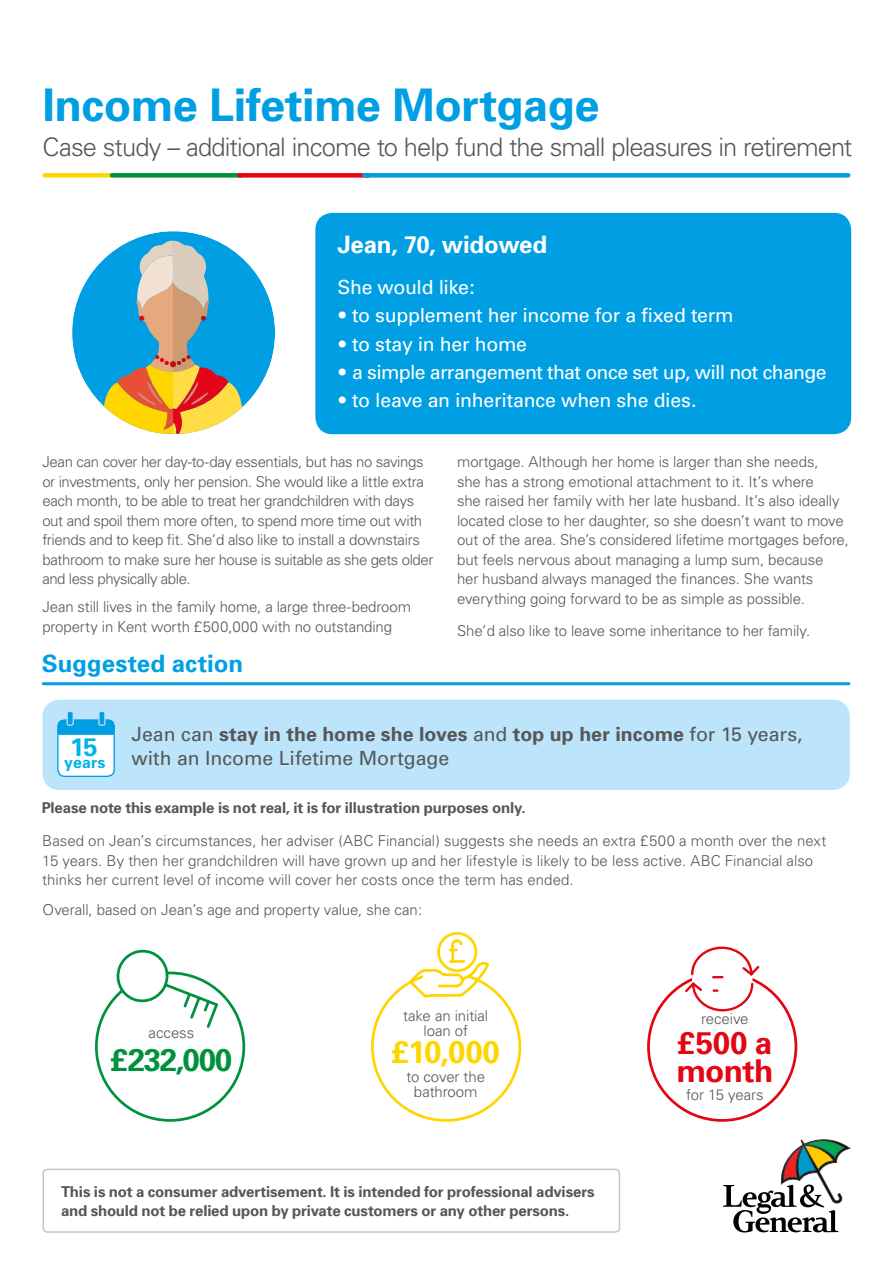
<style>
.page{position:relative;width:893px;height:1263px;background:#fff}
.page>*{position:absolute;margin:0;border:0;box-sizing:border-box;transform-origin:0 0}
.t1{font:700 45px "Univers";letter-spacing:-.01em;color:#009fe3}
.t2{font:700 31.35px/27.3px "Univers";letter-spacing:-.02em;color:#e30613}
.t3{font:700 31.35px "Univers";letter-spacing:-.045em;color:#00913e}
.t4{font:700 31.35px "Univers";color:#ffd500}
.t5{font:300 25.5px "Univers";letter-spacing:-.035em;color:#575756}
.t6{font:700 25.35px "Univers";color:#00b1eb}
.t7{font:700 24px "Univers";letter-spacing:-.01em;color:#fff}
.t8{font:700 24px "Univers";color:#009fe3}
.t9{font:19.5px "Univers";letter-spacing:-.015em;color:#fff}
.t10{font:19.5px/24px "Univers";color:#575756}
.t11{font:700 15.9px "Univers";letter-spacing:.01em;color:#00b1eb}
.t12{font:300 15px/19.5px "Univers";letter-spacing:-.01em;color:#575756}
.t13{font:700 15px/19.5px "Univers";letter-spacing:-.01em;color:#575756}
.s1{font-weight:900}
.s2{font-weight:700}
</style>
<div class="page">
<hr style="left:43px;top:682px;width:806px;height:3px;background:#009fe3">
<div style="left:315px;top:213px;width:536px;height:221px;background:#009fe3;border-radius:17px"></div>
<div style="left:45px;top:173px;width:69px;height:5px;background:#ffd600"></div>
<div style="left:112px;top:173px;width:130px;height:5px;background:#00913d"></div>
<div style="left:239px;top:173px;width:130px;height:5px;background:#e30512"></div>
<div style="left:364px;top:173px;width:484px;height:5px;background:#009ee3"></div>
<svg style="left:72px;top:231px;width:203px;height:203px"></svg>
<div style="left:43px;top:700px;width:807px;height:90px;background:#bce4fa;border-radius:17px"></div>
<div style="left:58px;top:720px;width:56px;height:56px;background:#fff;border-radius:7px"></div>
<div style="left:57px;top:719px;width:58px;height:58px;border:1px solid #009fe3;border-radius:7px"></div>
<svg style="left:58px;top:720px;width:56px;height:15px"></svg>
<div style="left:67px;top:711px;width:6px;height:14px;background:#009fe3;border-radius:2px"></div>
<div style="left:67px;top:711px;width:7px;height:15px;border:1px solid #bce4fa;border-radius:2px"></div>
<div style="left:99px;top:711px;width:6px;height:14px;background:#009fe3;border-radius:2px"></div>
<div style="left:98px;top:711px;width:8px;height:15px;border:1px solid #bce4fa;border-radius:2px"></div>
<svg style="left:115px;top:949px;width:105px;height:79px"></svg>
<svg style="left:407px;top:932px;width:84px;height:66px"></svg>
<svg style="left:683px;top:946px;width:78px;height:66px"></svg>
<div style="left:43px;top:1168px;width:577px;height:65px;border:2px solid #c6c6c6;border-radius:4px"></div>
<svg style="left:723px;top:1140px;width:127px;height:92px"></svg>
<h1 class="t1" style="left:43px;top:78px;width:558px">Income Lifetime Mortgage</h1>
<h2 class="t5" style="left:43px;top:132px;width:811px">Case study – additional income to help fund the small pleasures in retirement</h2>
<p class="t7" style="left:337px;top:230px;width:211px">Jean, 70, widowed</p>
<p class="t9" style="left:337px;top:276px;width:139px">She would like:</p>
<p class="t9" style="left:337px;top:304px;width:398px"><span class="s1">•</span> to supplement her income for a fixed term</p>
<p class="t9" style="left:337px;top:332px;width:191px"><span class="s1">•</span> to stay in her home</p>
<p class="t9" style="left:337px;top:361px;width:491px"><span class="s1">•</span> a simple arrangement that once set up, will not change</p>
<p class="t9" style="left:337px;top:389px;width:361px"><span class="s1">•</span> to leave an inheritance when she dies.</p>
<p class="t12" style="left:42px;top:452px;width:393px">Jean can cover her day-to-day essentials, but has no savings or investments, only her pension. She would like a little extra each month, to be able to treat her grandchildren with days out and spoil them more often, to spend more time out with friends and to keep fit. She’d also like to install a downstairs bathroom to make sure her house is suitable as she gets older and less physically able.</p>
<p class="t12" style="left:42px;top:597px;width:370px">Jean still lives in the family home, a large three-bedroom property in Kent worth £500,000 with no outstanding</p>
<h2 class="t8" style="left:42px;top:649px;width:203px">Suggested action</h2>
<p class="t12" style="left:457px;top:452px;width:393px">mortgage. Although her home is larger than she needs,<br>she has a strong emotional attachment to it. It’s where<br>she raised her family with her late husband. It’s also ideally located close to her daughter, so she doesn’t want to move out of the area. She’s considered lifetime mortgages before, but feels nervous about managing a lump sum, because<br>her husband always managed the finances. She wants everything going forward to be as simple as possible.</p>
<p class="t12" style="left:457px;top:621px;width:355px">She’d also like to leave some inheritance to her family.</p>
<p class="t10" style="left:131px;top:722px;width:673px">Jean can <span class="s2">stay in the home she loves</span> and <span class="s2">top up her income</span> for 15 years, with an Income Lifetime Mortgage</p>
<p class="t6" style="left:70px;top:732px;width:29px">15</p>
<p class="t11" style="left:64px;top:753px;width:43px">years</p>
<p class="t13" style="left:42px;top:798px;width:485px">Please note this example is not real, it is for illustration purposes only.</p>
<p class="t12" style="left:42px;top:831px;width:785px">Based on Jean’s circumstances, her adviser (ABC Financial) suggests she needs an extra £500 a month over the next<br>15 years. By then her grandchildren will have grown up and her lifestyle is likely to be less active. ABC Financial also thinks her current level of income will cover her costs once the term has ended.</p>
<p class="t12" style="left:43px;top:900px;width:381px">Overall, based on Jean’s age and property value, she can:</p>
<p class="t12" style="left:149px;top:1023px;width:47px">access</p>
<p class="t3" style="left:110px;top:1041px;width:123px">£232,000</p>
<p class="t12" style="left:403px;top:1009px;width:87px;line-height:15px;text-align:center">take an initial loan of</p>
<p class="t4" style="left:391px;top:1033px;width:110px">£10,000</p>
<p class="t12" style="left:406px;top:1069px;width:80px;line-height:15px;text-align:center">to cover the bathroom</p>
<p class="t13" style="left:61px;top:1182px;width:535px">This is not a consumer advertisement. It is intended for professional advisers and should not be relied upon by private customers or any other persons.</p>
<p class="t12" style="left:701px;top:1009px;width:49px">receive</p>
<p class="t2" style="left:676px;top:1029px;width:98px">£500 a month</p>
<p class="t12" style="left:686px;top:1084px;width:79px">for 15 years</p>
</div>
